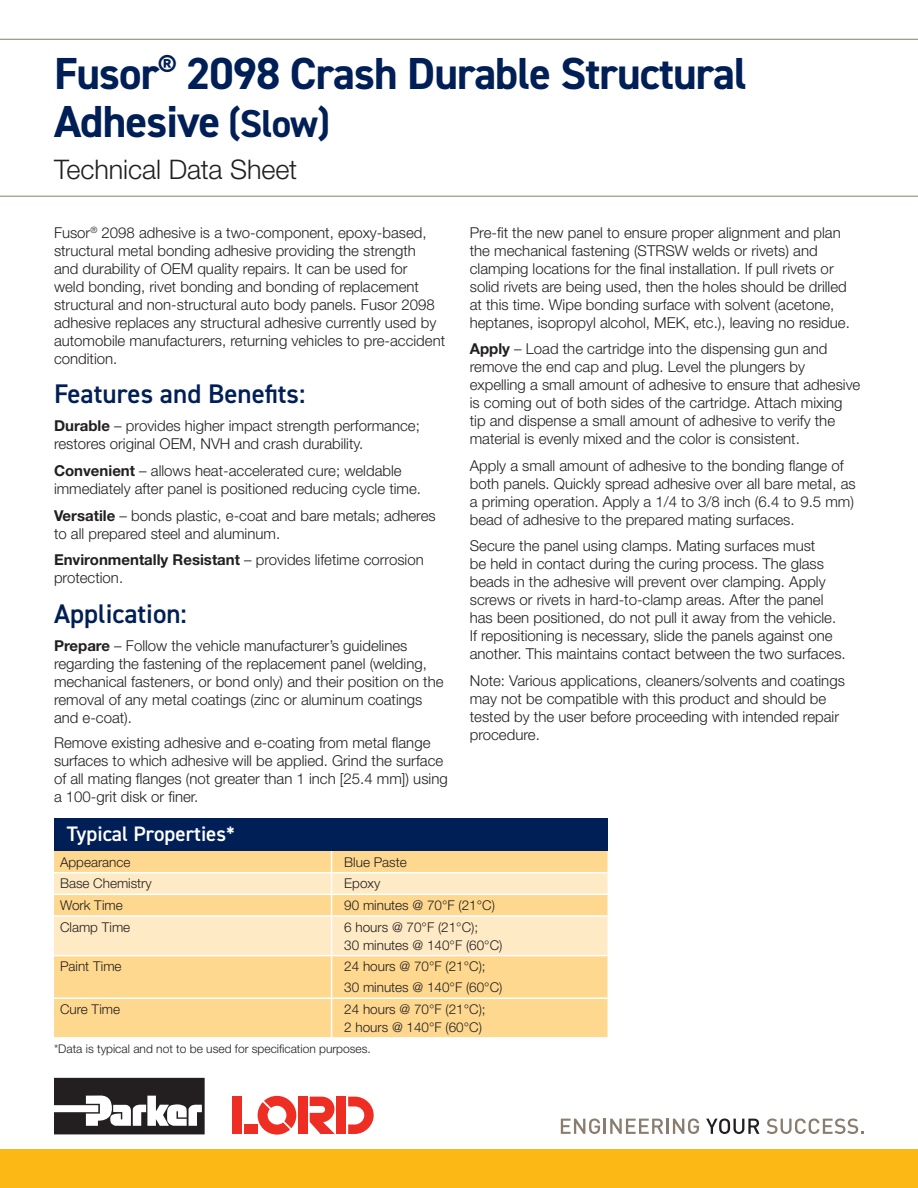
<style>
.page{position:relative;width:918px;height:1188px;background:#fff}
.page>*{position:absolute;margin:0;border:0;box-sizing:border-box;transform-origin:0 0}
.Headline_-_2_lines{font:700 45px/48px "DIN2014";letter-spacing:-.02em;color:#001f56}
.Section_Heading{font:600 27px "DIN2014";color:#001f56}
.Document_Type_Subhea{font:300 27px "Helvetica Neue LT Std";letter-spacing:-.005em;color:#231f20}
.Typical_Properties_h{font:600 21px "DIN2014";color:#fff}
.Body_copy{font:300 15px/18px "Helvetica Neue LT Std";color:#231f20}
.Typical_Properties{font:300 13.5px "Helvetica Neue LT Std";color:#231f20}
.Typical_Properites{font:300 13.5px "Helvetica Neue LT Std";color:#231f20}
.Asterisk_Note{font:300 12px "Helvetica Neue LT Std";color:#231f20}
.s1{font-size:39px}
.s2{font-weight:700}
</style>
<div class="page">
<div style="left:0;top:1149px;width:918px;height:39px;background:#fcb814"></div>
<svg style="left:561px;top:1118px;width:102px;height:16px"></svg>
<hr style="left:666px;top:1119px;width:3px;height:15px;background:#887d6e">
<svg style="left:673px;top:1118px;width:26px;height:16px"></svg>
<svg style="left:706px;top:1118px;width:54px;height:16px"></svg>
<svg style="left:767px;top:1118px;width:97px;height:16px"></svg>
<svg style="left:258px;top:1096px;width:38px;height:39px"></svg>
<div style="left:232px;top:1097px;width:10px;height:37px;background:#ee2e22"></div>
<div style="left:298px;top:1097px;width:10px;height:37px;background:#ee2e22"></div>
<div style="left:336px;top:1097px;width:10px;height:37px;background:#ee2e22"></div>
<svg style="left:310px;top:1097px;width:25px;height:37px"></svg>
<div style="left:244px;top:1125px;width:14px;height:9px;background:#ee2e22"></div>
<svg style="left:348px;top:1097px;width:26px;height:37px"></svg>
<svg style="left:54px;top:1078px;width:151px;height:56px"></svg>
<svg style="left:0;top:39px;width:918px;height:158px"></svg>
<div style="left:54px;top:819px;width:554px;height:32px;background:#001f56"></div>
<div style="left:54px;top:851px;width:554px;height:186px;background:#fed88f"></div>
<svg style="left:54px;top:873px;width:554px;height:82px;background:#fee5b7"></svg>
<hr style="left:54px;top:872px;width:278px;height:1px;background:#fff">
<hr style="left:332px;top:872px;width:276px;height:1px;background:#fff">
<svg style="left:331px;top:851px;width:1px;height:64px"></svg>
<hr style="left:54px;top:915px;width:278px;height:2px;background:#fff">
<hr style="left:332px;top:915px;width:276px;height:2px;background:#fff">
<hr style="left:331px;top:917px;width:1px;height:38px;background:#fff">
<hr style="left:54px;top:955px;width:278px;height:1px;background:#fff">
<hr style="left:332px;top:955px;width:276px;height:1px;background:#fff">
<hr style="left:331px;top:956px;width:1px;height:41px;background:#fff">
<hr style="left:54px;top:997px;width:278px;height:2px;background:#fff">
<hr style="left:332px;top:997px;width:276px;height:2px;background:#fff">
<hr style="left:331px;top:999px;width:1px;height:38px;background:#fff">
<hr style="left:54px;top:894px;width:278px;height:1px;background:#fff">
<hr style="left:332px;top:894px;width:276px;height:1px;background:#fff">
<p class="Headline_-_2_lines" style="left:54px;top:49px;width:694px">Fusor<sup>®</sup> 2098 Crash Durable Structural<br>Adhesive <span class="s1">(Slow)</span></p>
<p class="Document_Type_Subhea" style="left:54px;top:153px;width:245px">Technical Data Sheet</p>
<p class="Body_copy" style="left:54px;top:223px;width:393px">Fusor<sup>®</sup> 2098 adhesive is a two-component, epoxy-based, structural metal bonding adhesive providing the strength<br>and durability of OEM quality repairs. It can be used for<br>weld bonding, rivet bonding and bonding of replacement structural and non-structural auto body panels. Fusor 2098 adhesive replaces any structural adhesive currently used by automobile manufacturers, returning vehicles to pre-accident condition.</p>
<p class="Section_Heading" style="left:54px;top:375px;width:253px">Features and Benefits:</p>
<p class="Body_copy" style="left:54px;top:417px;width:367px"><span class="s2">Durable</span> – provides higher impact strength performance; restores original OEM, NVH and crash durability.</p>
<p class="Body_copy" style="left:54px;top:461px;width:369px"><span class="s2">Convenient</span> – allows heat-accelerated cure; weldable immediately after panel is positioned reducing cycle time.</p>
<p class="Body_copy" style="left:54px;top:506px;width:383px"><span class="s2">Versatile</span> – bonds plastic, e-coat and bare metals; adheres to all prepared steel and aluminum.</p>
<p class="Body_copy" style="left:54px;top:551px;width:371px"><span class="s2">Environmentally Resistant</span> – provides lifetime corrosion protection.</p>
<p class="Section_Heading" style="left:54px;top:595px;width:134px">Application:</p>
<p class="Body_copy" style="left:54px;top:637px;width:391px"><span class="s2">Prepare</span> – Follow the vehicle manufacturer’s guidelines regarding the fastening of the replacement panel (welding, mechanical fasteners, or bond only) and their position on the removal of any metal coatings (zinc or aluminum coatings and e-coat).</p>
<p class="Body_copy" style="left:54px;top:733px;width:395px">Remove existing adhesive and e-coating from metal flange surfaces to which adhesive will be applied. Grind the surface of all mating flanges (not greater than 1 inch [25.4 mm]) using a 100-grit disk or finer.</p>
<p class="Body_copy" style="left:470px;top:223px;width:382px">Pre-fit the new panel to ensure proper alignment and plan the mechanical fastening (STRSW welds or rivets) and clamping locations for the final installation. If pull rivets or solid rivets are being used, then the holes should be drilled at this time. Wipe bonding surface with solvent (acetone, heptanes, isopropyl alcohol, MEK, etc.), leaving no residue.</p>
<p class="Body_copy" style="left:470px;top:340px;width:392px"><span class="s2">Apply</span> – Load the cartridge into the dispensing gun and remove the end cap and plug. Level the plungers by expelling a small amount of adhesive to ensure that adhesive is coming out of both sides of the cartridge. Attach mixing tip and dispense a small amount of adhesive to verify the material is evenly mixed and the color is consistent.</p>
<p class="Body_copy" style="left:470px;top:456px;width:387px">Apply a small amount of adhesive to the bonding flange of both panels. Quickly spread adhesive over all bare metal, as a priming operation. Apply a 1/4 to 3/8 inch (6.4 to 9.5 mm) bead of adhesive to the prepared mating surfaces.</p>
<p class="Body_copy" style="left:470px;top:537px;width:377px">Secure the panel using clamps. Mating surfaces must<br>be held in contact during the curing process. The glass beads in the adhesive will prevent over clamping. Apply screws or rivets in hard-to-clamp areas. After the panel has been positioned, do not pull it away from the vehicle.<br>If repositioning is necessary, slide the panels against one another. This maintains contact between the two surfaces.</p>
<p class="Body_copy" style="left:470px;top:671px;width:377px">Note: Various applications, cleaners/solvents and coatings may not be compatible with this product and should be tested by the user before proceeding with intended repair procedure.</p>
<p class="Typical_Properties_h" style="left:67px;top:820px;width:170px">Typical Properties*</p>
<p class="Typical_Properites" style="left:60px;top:854px;width:72px">Appearance</p>
<p class="Typical_Properties" style="left:344px;top:854px;width:64px">Blue Paste</p>
<p class="Typical_Properites" style="left:60px;top:875px;width:93px">Base Chemistry</p>
<p class="Typical_Properties" style="left:344px;top:875px;width:38px">Epoxy</p>
<p class="Typical_Properites" style="left:60px;top:897px;width:64px">Work Time</p>
<p class="Typical_Properties" style="left:344px;top:897px;width:152px">90 minutes @ 70°F (21°C)</p>
<p class="Typical_Properites" style="left:60px;top:919px;width:72px">Clamp Time</p>
<p class="Typical_Properties" style="left:344px;top:919px;width:135px">6 hours @ 70°F (21°C);</p>
<p class="Typical_Properties" style="left:344px;top:937px;width:160px">30 minutes @ 140°F (60°C)</p>
<p class="Typical_Properites" style="left:60px;top:958px;width:63px">Paint Time</p>
<p class="Typical_Properties" style="left:344px;top:958px;width:143px">24 hours @ 70°F (21°C);</p>
<p class="Typical_Properties" style="left:344px;top:979px;width:160px">30 minutes @ 140°F (60°C)</p>
<p class="Typical_Properites" style="left:60px;top:1001px;width:62px">Cure Time</p>
<p class="Typical_Properties" style="left:344px;top:1001px;width:143px">24 hours @ 70°F (21°C);</p>
<p class="Typical_Properties" style="left:344px;top:1019px;width:139px">2 hours @ 140°F (60°C)</p>
<p class="Asterisk_Note" style="left:54px;top:1041px;width:318px">*Data is typical and not to be used for specification purposes.</p>
</div>
